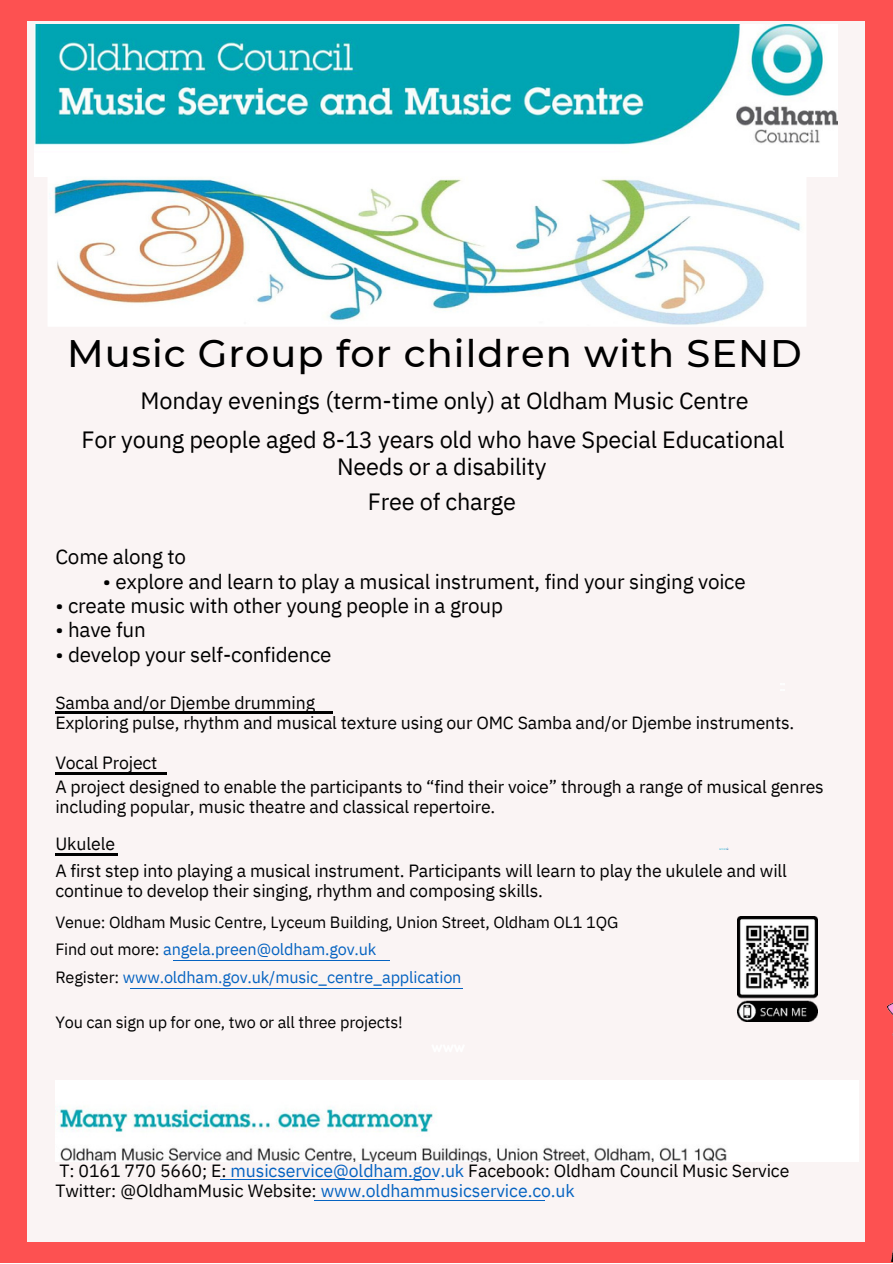
<style>
.page{position:relative;width:893px;height:1264px;background:#fff}
.page>*{position:absolute;margin:0;border:0;box-sizing:border-box;transform-origin:0 0}
.t1{font:500 38.25px "Montserrat";letter-spacing:.025em;color:#000}
.t2{font:23.55px "IBM Plex Sans";letter-spacing:-.01em;color:#000}
.t3{font:20.7px "IBM Plex Sans";letter-spacing:-.01em;color:#000}
.t4{font:17.7px/19.8px "IBM Plex Sans";letter-spacing:-.01em;color:#000}
.t5{font:16.2px "IBM Plex Sans";letter-spacing:-.01em;color:#000}
.t6{font:16.2px "IBM Plex Sans";letter-spacing:-.01em;color:#0563c1}
.s1{color:#000}
.s2{color:#0563c1}
</style>
<div class="page">
<div style="left:0;top:0;width:892px;height:1262px;background:#fd5151"></div>
<img style="left:887px;top:1003px;width:5px;height:258px">
<div style="left:28px;top:21px;width:837px;height:1220px;background:#faf4f4"></div>
<svg style="left:719px;top:847px;width:9px;height:3px"></svg>
<hr style="left:220px;top:1179px;width:214px;height:1px;background:#0563c1">
<hr style="left:314px;top:1199px;width:231px;height:1px;background:#0563c1">
<img style="left:55px;top:1080px;width:803px;height:80px">
<img style="left:34px;top:25px;width:803px;height:151px">
<hr style="left:55px;top:853px;width:63px;height:3px;background:#000">
<hr style="left:55px;top:711px;width:277px;height:2px;background:#000">
<hr style="left:55px;top:772px;width:112px;height:2px;background:#000">
<hr style="left:130px;top:987px;width:332px;height:1px;background:#0563c1">
<hr style="left:173px;top:959px;width:217px;height:1px;background:#0563c1">
<img style="left:50px;top:177px;width:754px;height:148px">
<div style="left:48px;top:175px;width:758px;height:152px;border:1px solid #fff"></div>
<img style="left:737px;top:916px;width:80px;height:105px">
<p class="t1" style="left:67px;top:330px;width:736px">Music Group for children with SEND</p>
<p class="t2" style="left:140px;top:384px;width:609px">Monday evenings (term-time only) at Oldham Music Centre</p>
<p class="t2" style="left:82px;top:424px;width:704px">For young people aged 8-13 years old who have Special Educational</p>
<p class="t2" style="left:337px;top:450px;width:211px">Needs or a disability</p>
<p class="t2" style="left:368px;top:486px;width:150px">Free of charge</p>
<p class="t3" style="left:55px;top:543px;width:132px">Come along to</p>
<p class="t3" style="left:103px;top:567px;width:644px">• explore and learn to play a musical instrument, find your singing voice</p>
<p class="t3" style="left:55px;top:591px;width:449px">• create music with other young people in a group</p>
<p class="t3" style="left:55px;top:616px;width:92px">• have fun</p>
<p class="t3" style="left:55px;top:640px;width:278px">• develop your self-confidence</p>
<p class="t4" style="left:55px;top:692px;width:261px">Samba and/or Djembe drumming</p>
<p class="t4" style="left:55px;top:712px;width:740px">Exploring pulse, rhythm and musical texture using our OMC Samba and/or Djembe instruments.</p>
<p class="t4" style="left:55px;top:752px;width:104px">Vocal Project</p>
<p class="t4" style="left:55px;top:776px;width:769px">A project designed to enable the participants to “find their voice” through a range of musical genres</p>
<p class="t4" style="left:55px;top:796px;width:441px">including popular, music theatre and classical repertoire.</p>
<p class="t4" style="left:55px;top:834px;width:61px">Ukulele</p>
<p class="t4" style="left:55px;top:860px;width:733px">A first step into playing a musical instrument. Participants will learn to play the ukulele and will</p>
<p class="t4" style="left:55px;top:880px;width:489px">continue to develop their singing, rhythm and composing skills.</p>
<p class="t5" style="left:55px;top:911px;width:564px">Venue: Oldham Music Centre, Lyceum Building, Union Street, Oldham OL1 1QG</p>
<p class="t6" style="left:55px;top:938px;width:322px"><span class="s1">Find out more:</span> angela.preen@oldham.gov.uk</p>
<p class="t6" style="left:55px;top:966px;width:407px"><span class="s1">Register:</span> www.oldham.gov.uk/music_centre_application</p>
<p class="t5" style="left:55px;top:1011px;width:349px">You can sign up for one, two or all three projects!</p>
<p class="t4" style="left:55px;top:1160px;width:735px">T: 0161 770 5660; E: <span class="s2">musicservice@oldham.gov.uk</span> Facebook: Oldham Council Music Service<br>Twitter: @OldhamMusic Website: <span class="s2">www.oldhammusicservice.co.uk</span></p>
</div>
